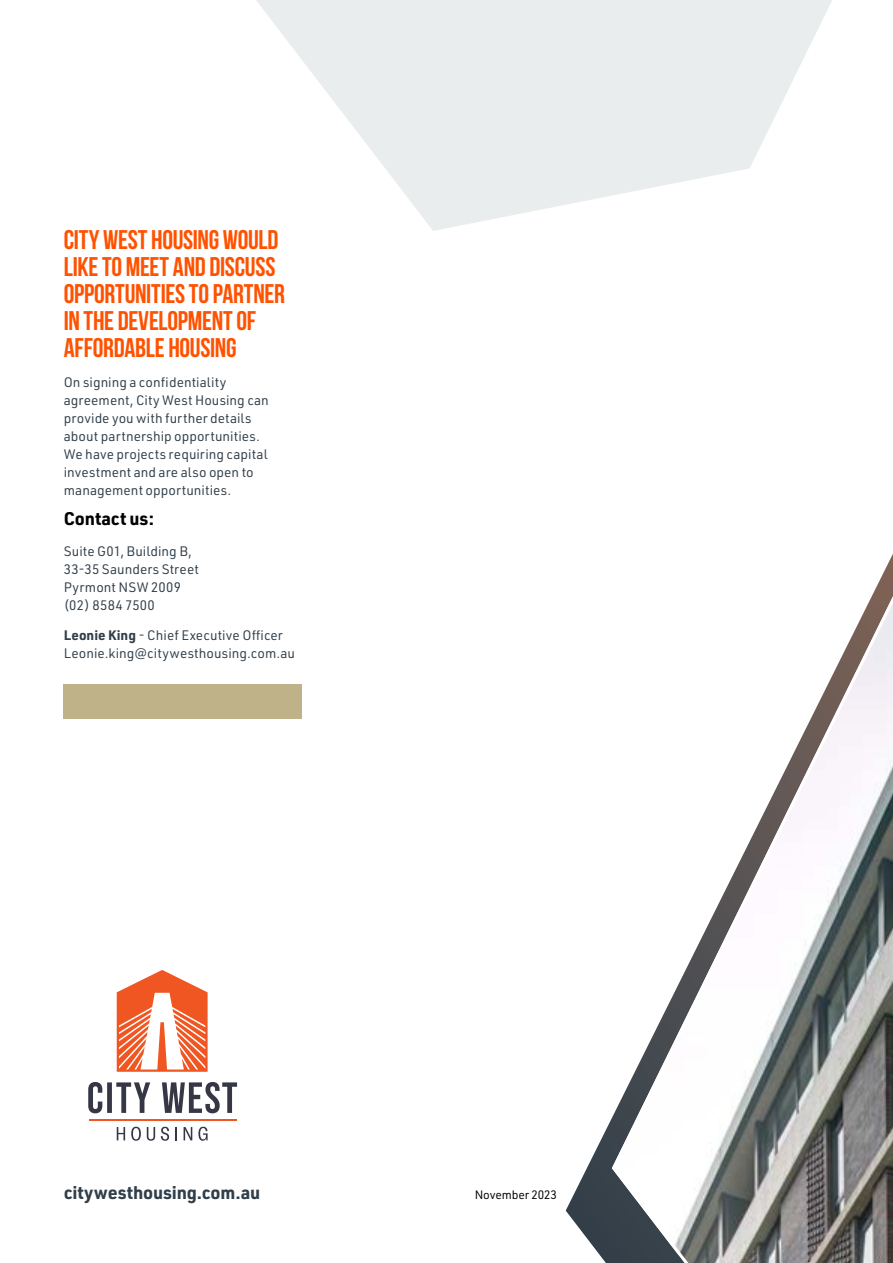
<style>
.page{position:relative;width:893px;height:1263px;background:#fff}
.page>*{position:absolute;margin:0;border:0;box-sizing:border-box;transform-origin:0 0}
.t1{font:700 27px/27px "Bebas Neue";letter-spacing:-.01em;color:#ff5200}
.t2{font:700 18px "URWDIN";letter-spacing:-.005em;color:#303e49}
.t3{font:700 18px "URWDIN";letter-spacing:-.01em;color:#000}
.t4{font:13.5px/18px "URWDIN";letter-spacing:.005em;color:#303e49}
.t5{font:12px "URWDIN";letter-spacing:-.01em;color:#000}
.s1{font-weight:700}
</style>
<div class="page">
<svg style="left:566px;top:1122px;width:44px;height:141px"></svg>
<svg style="left:610px;top:554px;width:283px;height:709px"></svg>
<svg style="left:256px;top:0;width:576px;height:231px;fill:#eaedee"></svg>
<hr style="left:89px;top:1119px;width:148px;height:1px;background:#f05622">
<svg style="left:117px;top:970px;width:91px;height:102px"></svg>
<svg style="left:88px;top:1082px;width:149px;height:31px"></svg>
<svg style="left:117px;top:1127px;width:8px;height:13px"></svg>
<svg style="left:131px;top:1127px;width:10px;height:14px"></svg>
<svg style="left:147px;top:1127px;width:8px;height:14px"></svg>
<svg style="left:161px;top:1127px;width:8px;height:14px"></svg>
<svg style="left:175px;top:1127px;width:2px;height:13px"></svg>
<svg style="left:184px;top:1127px;width:8px;height:13px"></svg>
<svg style="left:198px;top:1127px;width:10px;height:14px"></svg>
<div style="left:64px;top:685px;width:238px;height:34px;background:#bfb188"></div>
<h1 class="t1" style="left:64px;top:225px;width:223px">CITY WEST HOUSING WOULD<br>LIKE TO MEET AND DISCUSS<br>OPPORTUNITIES TO PARTNER<br>IN THE DEVELOPMENT OF<br>AFFORDABLE HOUSING</h1>
<p class="t4" style="left:64px;top:373px;width:207px">On signing a confidentiality agreement, City West Housing can provide you with further details about partnership opportunities.<br>We have projects requiring capital investment and are also open to management opportunities.</p>
<h2 class="t3" style="left:64px;top:506px;width:92px">Contact us:</h2>
<p class="t4" style="left:64px;top:541px;width:137px">Suite G01, Building B,<br>33-35 Saunders Street<br>Pyrmont NSW 2009 (02) 8584 7500</p>
<p class="t4" style="left:64px;top:626px;width:233px"><span class="s1">Leonie King</span> - Chief Executive Officer<br>Leonie.king@citywesthousing.com.au</p>
<h2 class="t2" style="left:64px;top:1180px;width:198px">citywesthousing.com.au</h2>
<p class="t5" style="left:475px;top:1187px;width:84px">November 2023</p>
</div>
